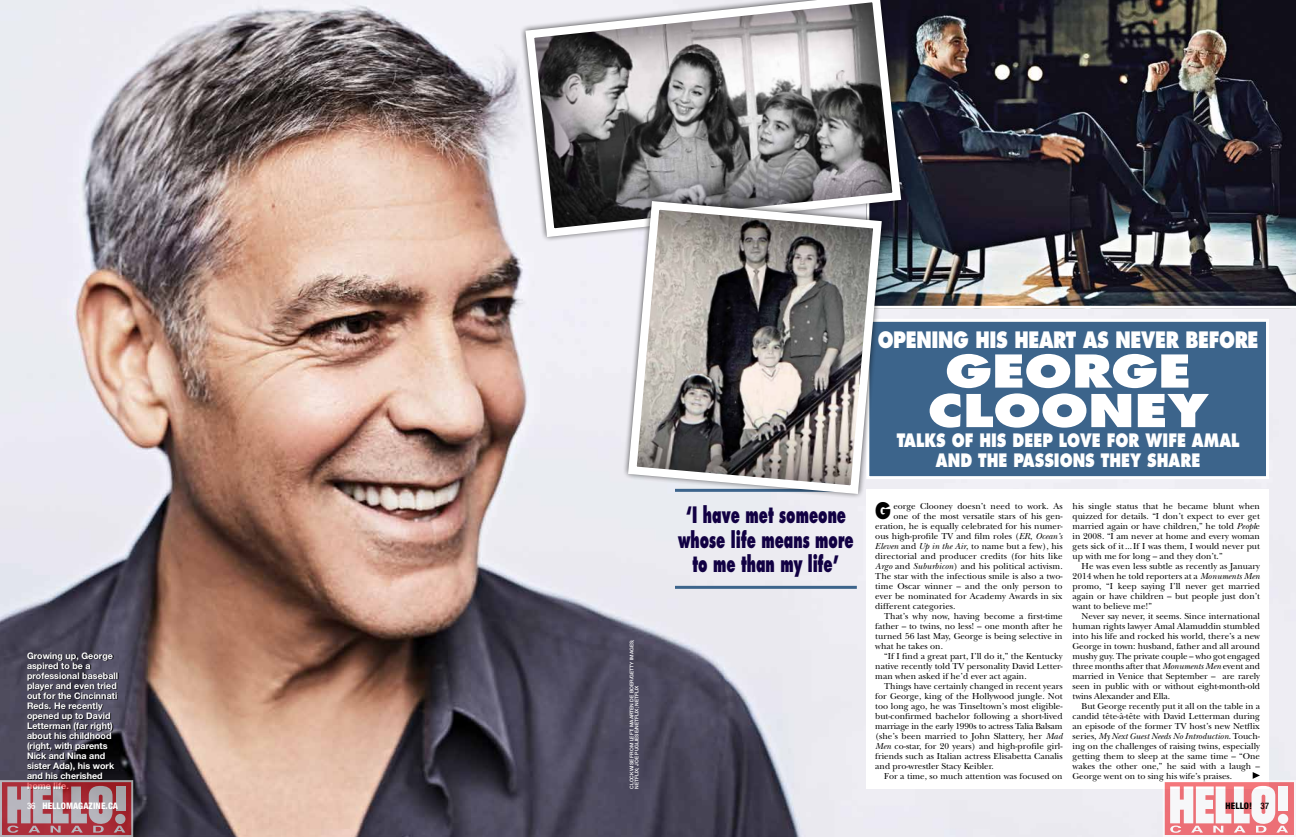
<style>
.page{position:relative;width:1296px;height:837px;background:#fff}
.page>*{position:absolute;margin:0;border:0;box-sizing:border-box;transform-origin:0 0}
.t1{font:800 44px/39.5px "Futura";color:#fff;text-align:center;scale:1.2 1}
.t2{font:800 22.3px "Futura";color:#000;scale:.8 1}
.t3{font:800 22px/24.5px "Futura";color:#110043;text-align:center;scale:.6 1}
.t4{font:800 22px "Futura";letter-spacing:-.02em;color:#fff;scale:.8 1}
.t5{font:800 18px/20px "Futura";color:#fff;text-align:center;scale:.8 1}
.t6{font:9px/10px "New Baskerville";color:#000;text-align:justify}
.t7{font:700 9px/10px "Helvetica Neue LT Std";color:#fff}
.t8{font:9px "New Baskerville";letter-spacing:-.02em;color:#000}
.t9{font:800 condensed 9px "Helvetica Neue LT Std";letter-spacing:.01em;color:#fff}
.t10{font:800 condensed 9px "Helvetica Neue LT Std";letter-spacing:.01em;color:#000}
.t11{font:500 5px/5px "Helvetica Neue LT Std";color:#fff}
.s1{font-style:italic}
.s2{font-weight:500}
</style>
<div class="page">
<img style="left:0;top:0;width:1296px;height:837px">
<img style="left:889px;top:0;width:407px;height:309px">
<div style="left:866px;top:319px;width:403px;height:160px;background:#3c648b;border:3px solid #fff"></div>
<div style="left:866px;top:489px;width:403px;height:300px;background:#fff"></div>
<svg style="left:521px;top:0;width:385px;height:241px"></svg>
<hr style="left:675px;top:586px;width:182px;height:3px;background:#3c648b">
<svg style="left:28px;top:653px;width:90px;height:127px;background:#312f3b"></svg>
<svg style="left:621px;top:194px;width:268px;height:307px;fill:#e9ebf1"></svg>
<svg style="left:624px;top:197px;width:262px;height:301px"></svg>
<svg style="left:0;top:780px;width:133px;height:57px;background:#ab737c"></svg>
<svg style="left:1163px;top:772px;width:133px;height:65px"></svg>
<h3 class="t4" style="left:878px;top:326px;width:478px">OPENING HIS HEART AS NEVER BEFORE</h3>
<h1 class="t1" style="left:928px;top:351px;width:235px">GEORGE<br>CLOONEY</h1>
<h3 class="t5" style="left:897px;top:430px;width:430px">TALKS OF HIS DEEP LOVE FOR WIFE AMAL<br>AND THE PASSIONS THEY SHARE</h3>
<h2 class="t2" style="left:875px;top:496px;width:21px">G</h2>
<p class="t6" style="left:893px;top:501px;width:171px">eorge Clooney doesn’t need to work. As</p>
<p class="t6" style="left:1073px;top:501px;width:189px">his single status that he became blunt when quizzed for details. “I don’t expect to ever get married again or have children,” he told <span class="s1">Peopl</span>e in 2008. “I am never at home and every woman gets sick of it...If I was them, I would never put up with me for long – and they don’t.”</p>
<p class="t6" style="left:1073px;top:561px;width:189px;text-indent:9px">He was even less subtle as recently as January 2014 when he told reporters at a <span class="s1">Monuments Men </span>promo, “I keep saying I’ll never get married again or have children – but people just don’t want to believe me!”</p>
<p class="t6" style="left:1073px;top:611px;width:189px;text-indent:9px">Never say never, it seems. Since international human rights lawyer Amal Alamuddin stumbled into his life and rocked his world, there’s a new George in town: husband, father and all around mushy guy. The private couple – who got engaged three months after that <span class="s1">Monuments Men</span> event and married in Venice that September – are rarely seen in public with or without eight-month-old twins Alexander and Ella.</p>
<p class="t6" style="left:1073px;top:701px;width:189px;text-indent:9px">But George recently put it all on the table in a candid tête-à-tête with David Letterman during an episode of the former TV host’s new Netflix series, <span class="s1">My Next Guest Needs No Introduction</span>. Touch&shy;ing on the challenges of raising twins, especially getting them to sleep at the same time – “One wakes the other one,” he said with a laugh – George went on to sing his wife’s praises.</p>
<h3 class="t3" style="left:678px;top:503px;width:294px">‘I have met someone whose life means more to me than my life’</h3>
<p class="t6" style="left:893px;top:511px;width:171px">one of the most versatile stars of his gen-</p>
<p class="t6" style="left:875px;top:521px;width:189px">eration, he is equally celebrated for his numer-</p>
<p class="t6" style="left:875px;top:531px;width:189px">ous high-profile TV and film roles (<span class="s1">ER</span>, <span class="s1">Ocean’s</span></p>
<p class="t6" style="left:875px;top:541px;width:189px"><span class="s1">Eleven</span> and <span class="s1">Up in the Air</span>, to name but a few), his</p>
<p class="t6" style="left:875px;top:551px;width:189px">directorial and producer credits (for hits like</p>
<p class="t6" style="left:875px;top:561px;width:189px"><span class="s1">Argo</span> and <span class="s1">Suburbicon</span>) and his political activism.</p>
<p class="t6" style="left:875px;top:571px;width:189px">The star with the infectious smile is also a two-</p>
<p class="t6" style="left:875px;top:581px;width:189px">time Oscar winner – and the only person to</p>
<p class="t6" style="left:875px;top:591px;width:189px">ever be nominated for Academy Awards in six</p>
<p class="t6" style="left:875px;top:601px;width:82px">different categories.</p>
<p class="t6" style="left:884px;top:611px;width:180px">That’s why now, having become a first-time</p>
<p class="t6" style="left:875px;top:621px;width:189px">father – to twins, no less! – one month after he</p>
<p class="t6" style="left:875px;top:631px;width:189px">turned 56 last May, George is being selective in</p>
<p class="t6" style="left:875px;top:641px;width:69px">what he takes on.</p>
<p class="t6" style="left:884px;top:651px;width:180px">“If I find a great part, I’ll do it,” the Kentucky</p>
<p class="t6" style="left:875px;top:661px;width:189px">native recently told TV personality David Letter-</p>
<p class="t6" style="left:875px;top:671px;width:153px">man when asked if he’d ever act again.</p>
<p class="t6" style="left:884px;top:681px;width:180px">Things have certainly changed in recent years</p>
<p class="t6" style="left:875px;top:691px;width:189px">for George, king of the Hollywood jungle. Not</p>
<p class="t6" style="left:875px;top:701px;width:189px">too long ago, he was Tinseltown’s most eligible-</p>
<p class="t6" style="left:875px;top:711px;width:189px">but-confirmed bachelor following a short-lived</p>
<p class="t8" style="left:875px;top:721px;width:189px">marriage in the early 1990s to actress Talia Balsam</p>
<p class="t6" style="left:875px;top:731px;width:189px">(she’s been married to John Slattery, her <span class="s1">Mad</span></p>
<p class="t6" style="left:875px;top:741px;width:189px"><span class="s1">Men</span> co-star, for 20 years) and high-profile girl-</p>
<p class="t6" style="left:875px;top:751px;width:189px">friends such as Italian actress Elisabetta Canalis</p>
<p class="t6" style="left:875px;top:761px;width:120px">and pro-wrestler Stacy Keibler.</p>
<p class="t6" style="left:884px;top:771px;width:180px">For a time, so much attention was focused on</p>
<p class="t11" style="left:629px;top:789px;width:151px;rotate:-90deg">CLOCKWISE FROM LEFT: MAARTEN DE BOER/GETTY IMAGES;<br>NETFLIX; JOE PUGLIESE/NETFLIX; NETFLIX</p>
<p class="t7" style="left:27px;top:650px;width:93px">Growing up, George aspired to be a professional baseball player and even tried out for the Cincinnati<br>Reds. He recently opened up to David<br>Letterman (far right) about his childhood (right, with parents<br>Nick and Nina and sister Ada), his work and his cherished home life.</p>
<p class="t9" style="left:27px;top:800px;width:93px"><span class="s2">36</span> HELLOMAGAZINE.CA</p>
<p class="t10" style="left:1226px;top:800px;width:45px">HELLO! <span class="s2">37</span></p>
</div>
